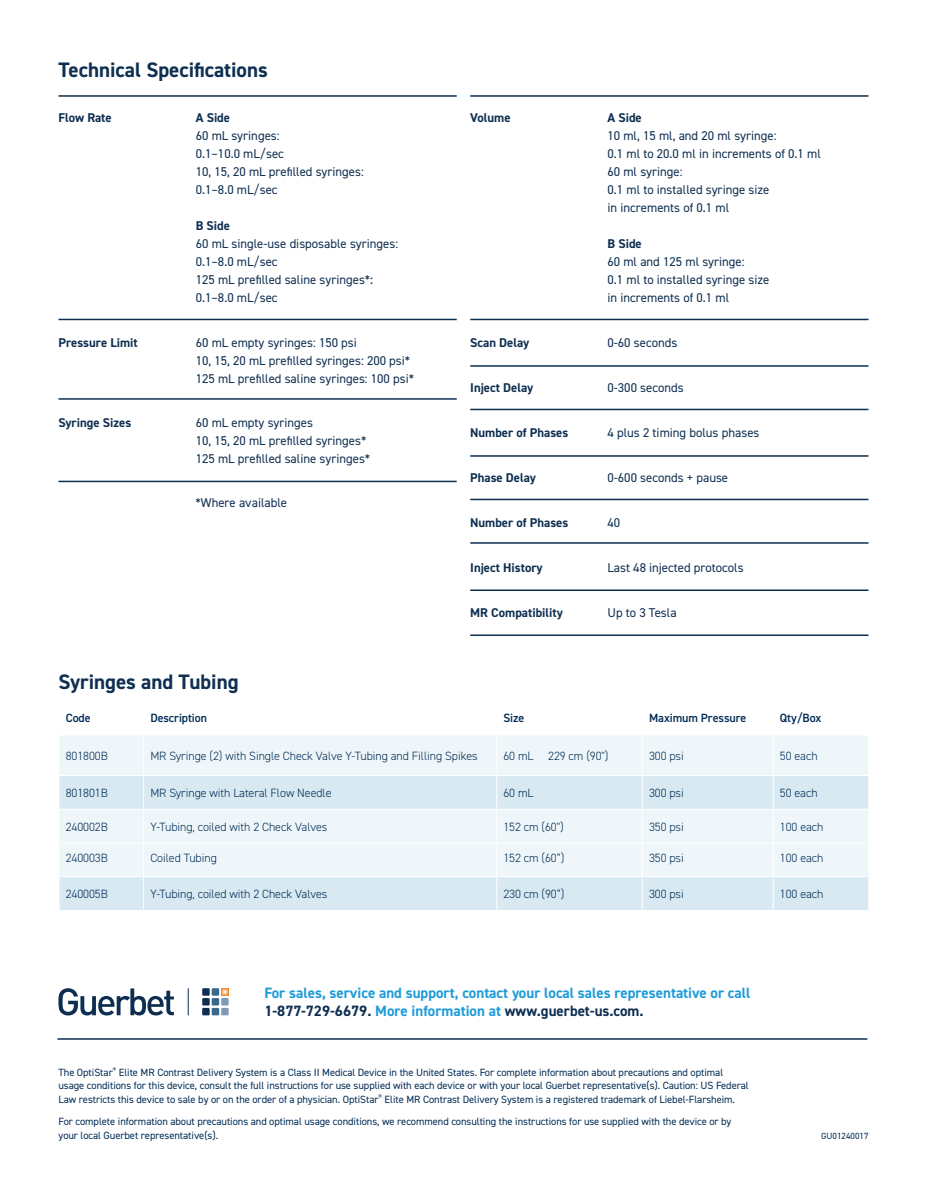
<style>
.page{position:relative;width:927px;height:1197px;background:#fff}
.page>*{position:absolute;margin:0;border:0;box-sizing:border-box;transform-origin:0 0}
.t1{font:700 21px "DIN2014";color:#0e2f51}
.t2{font:700 15px/18px "DIN2014";color:#1f9cd8}
.t3{font:12.75px/18px "DIN2014";color:#0e2f51}
.t4{font:700 12.75px "DIN2014";color:#0e2f51}
.t5{font:300 12px "DIN2014";letter-spacing:-.005em;color:#002c56}
.t6{font:600 12px "DIN2014";letter-spacing:-.005em;color:#002c56}
.t7{font:10.5px/13.5px "DIN2014";letter-spacing:-.005em;color:#002c56}
.t8{font:9px "DIN2014";color:#002c56}
.s1{font-weight:600}
.s2{color:#0e2f51}
</style>
<div class="page">
<svg style="left:58px;top:988px;width:116px;height:28px"></svg>
<svg style="left:188px;top:988px;width:1px;height:27px"></svg>
<div style="left:202px;top:988px;width:8px;height:8px;background:#0d2e51"></div>
<div style="left:212px;top:988px;width:7px;height:8px;background:#38688b"></div>
<div style="left:202px;top:998px;width:8px;height:8px;background:#0d2e51"></div>
<div style="left:212px;top:998px;width:7px;height:8px;background:#38688b"></div>
<div style="left:221px;top:998px;width:8px;height:8px;background:#8199b6"></div>
<div style="left:202px;top:1008px;width:8px;height:7px;background:#0d2e51"></div>
<div style="left:212px;top:1008px;width:7px;height:7px;background:#38688b"></div>
<div style="left:221px;top:1008px;width:8px;height:7px;background:#8199b6"></div>
<div style="left:221px;top:988px;width:7px;height:8px;background:#ef8a2d"></div>
<div style="left:221px;top:989px;width:7px;height:6px;background:#f08d33"></div>
<svg style="left:222px;top:989px;width:6px;height:6px"></svg>
<hr style="left:57px;top:1038px;width:810px;height:2px;background:#0e2f51">
<hr style="left:58px;top:319px;width:399px;height:1px;background:#0e2f51">
<hr style="left:470px;top:319px;width:398px;height:1px;background:#0e2f51">
<hr style="left:58px;top:95px;width:399px;height:2px;background:#0e2f51">
<hr style="left:470px;top:95px;width:398px;height:2px;background:#0e2f51">
<hr style="left:58px;top:398px;width:399px;height:2px;background:#0e2f51">
<hr style="left:58px;top:481px;width:399px;height:1px;background:#0e2f51">
<hr style="left:470px;top:365px;width:398px;height:2px;background:#0e2f51">
<hr style="left:470px;top:409px;width:398px;height:1px;background:#0e2f51">
<hr style="left:470px;top:455px;width:398px;height:2px;background:#0e2f51">
<hr style="left:470px;top:499px;width:398px;height:1px;background:#0e2f51">
<hr style="left:470px;top:590px;width:398px;height:1px;background:#0e2f51">
<hr style="left:470px;top:542px;width:398px;height:2px;background:#0e2f51">
<hr style="left:470px;top:634px;width:398px;height:2px;background:#0e2f51">
<div style="left:60px;top:736px;width:808px;height:39px;background:#eff6f9"></div>
<svg style="left:60px;top:776px;width:808px;height:134px"></svg>
<hr style="left:58px;top:809px;width:86px;height:1px;background:#fff">
<hr style="left:144px;top:809px;width:353px;height:1px;background:#fff">
<hr style="left:497px;top:809px;width:145px;height:1px;background:#fff">
<hr style="left:642px;top:809px;width:131px;height:1px;background:#fff">
<hr style="left:773px;top:809px;width:96px;height:1px;background:#fff">
<hr style="left:143px;top:810px;width:1px;height:32px;background:#fff">
<hr style="left:496px;top:810px;width:1px;height:32px;background:#fff">
<hr style="left:642px;top:810px;width:1px;height:32px;background:#fff">
<hr style="left:773px;top:810px;width:1px;height:32px;background:#fff">
<hr style="left:58px;top:842px;width:86px;height:2px;background:#fff">
<hr style="left:58px;top:876px;width:86px;height:1px;background:#fff">
<hr style="left:144px;top:842px;width:353px;height:2px;background:#fff">
<hr style="left:144px;top:876px;width:353px;height:1px;background:#fff">
<hr style="left:497px;top:842px;width:145px;height:2px;background:#fff">
<hr style="left:497px;top:876px;width:145px;height:1px;background:#fff">
<hr style="left:642px;top:842px;width:131px;height:2px;background:#fff">
<hr style="left:642px;top:876px;width:131px;height:1px;background:#fff">
<hr style="left:773px;top:842px;width:96px;height:2px;background:#fff">
<hr style="left:773px;top:876px;width:96px;height:1px;background:#fff">
<hr style="left:143px;top:877px;width:1px;height:33px;background:#fff">
<hr style="left:496px;top:877px;width:1px;height:33px;background:#fff">
<hr style="left:642px;top:877px;width:1px;height:33px;background:#fff">
<hr style="left:773px;top:877px;width:1px;height:33px;background:#fff">
<hr style="left:143px;top:736px;width:1px;height:39px;background:#fff">
<hr style="left:496px;top:736px;width:1px;height:39px;background:#fff">
<hr style="left:642px;top:736px;width:1px;height:39px;background:#fff">
<hr style="left:773px;top:736px;width:1px;height:39px;background:#fff">
<hr style="left:143px;top:776px;width:1px;height:33px;background:#fff">
<hr style="left:496px;top:776px;width:1px;height:33px;background:#fff">
<hr style="left:642px;top:776px;width:1px;height:33px;background:#fff">
<hr style="left:773px;top:776px;width:1px;height:33px;background:#fff">
<hr style="left:143px;top:844px;width:1px;height:32px;background:#fff">
<hr style="left:496px;top:844px;width:1px;height:32px;background:#fff">
<hr style="left:642px;top:844px;width:1px;height:32px;background:#fff">
<hr style="left:773px;top:844px;width:1px;height:32px;background:#fff">
<h1 class="t1" style="left:58px;top:56px;width:211px">Technical Specifications</h1>
<p class="t4" style="left:196px;top:109px;width:36px">A Side</p>
<p class="t3" style="left:196px;top:127px;width:170px">60 mL syringes:<br>0.1–10.0 mL/sec<br>10, 15, 20 mL prefilled syringes:<br>0.1–8.0 mL/sec</p>
<p class="t4" style="left:196px;top:217px;width:36px">B Side</p>
<p class="t3" style="left:196px;top:235px;width:204px">60 mL single-use disposable syringes:<br>0.1–8.0 mL/sec<br>125 mL prefilled saline syringes*<span class="s1">:<br></span>0.1–8.0 mL/sec</p>
<p class="t3" style="left:196px;top:333px;width:220px">60 mL empty syringes: 150 psi<br>10, 15, 20 mL prefilled syringes: 200 psi*<br>125 mL prefilled saline syringes: 100 psi*</p>
<p class="t3" style="left:196px;top:413px;width:176px">60 mL empty syringes<br>10, 15, 20 mL prefilled syringes*<br>125 mL prefilled saline syringes*</p>
<p class="t3" style="left:196px;top:493px;width:93px">*Where available</p>
<p class="t4" style="left:58px;top:109px;width:55px">Flow Rate</p>
<p class="t4" style="left:58px;top:334px;width:81px">Pressure Limit</p>
<p class="t4" style="left:58px;top:414px;width:74px">Syringe Sizes</p>
<h1 class="t1" style="left:58px;top:667px;width:182px">Syringes and Tubing</h1>
<p class="t4" style="left:470px;top:109px;width:42px">Volume</p>
<p class="t4" style="left:470px;top:334px;width:60px">Scan Delay</p>
<p class="t4" style="left:470px;top:379px;width:64px">Inject Delay</p>
<p class="t4" style="left:470px;top:424px;width:100px">Number of Phases</p>
<p class="t4" style="left:470px;top:469px;width:67px">Phase Delay</p>
<p class="t4" style="left:470px;top:514px;width:100px">Number of Phases</p>
<p class="t4" style="left:470px;top:559px;width:74px">Inject History</p>
<p class="t4" style="left:470px;top:604px;width:94px">MR Compatibility</p>
<p class="t4" style="left:608px;top:109px;width:36px">A Side</p>
<p class="t3" style="left:608px;top:127px;width:215px">10 ml, 15 ml, and 20 ml syringe:<br>0.1 ml to 20.0 ml in increments of 0.1 ml<br>60 ml syringe:<br>0.1 ml to installed syringe size<br>in increments of 0.1 ml</p>
<p class="t4" style="left:608px;top:235px;width:36px">B Side</p>
<p class="t3" style="left:608px;top:253px;width:163px">60 ml and 125 ml syringe:<br>0.1 ml to installed syringe size in increments of 0.1 ml</p>
<p class="t3" style="left:608px;top:334px;width:71px">0-60 seconds</p>
<p class="t3" style="left:608px;top:379px;width:78px">0-300 seconds</p>
<p class="t3" style="left:608px;top:424px;width:154px">4 plus 2 timing bolus phases</p>
<p class="t3" style="left:608px;top:469px;width:122px">0-600 seconds + pause</p>
<p class="t3" style="left:608px;top:514px;width:14px">40</p>
<p class="t3" style="left:608px;top:559px;width:138px">Last 48 injected protocols</p>
<p class="t3" style="left:608px;top:604px;width:71px">Up to 3 Tesla</p>
<p class="t6" style="left:66px;top:709px;width:26px">Code</p>
<p class="t6" style="left:150px;top:709px;width:58px">Description</p>
<p class="t6" style="left:503px;top:709px;width:22px">Size</p>
<p class="t6" style="left:649px;top:709px;width:99px">Maximum Pressure</p>
<p class="t6" style="left:780px;top:709px;width:43px">Qty/Box</p>
<p class="t5" style="left:66px;top:748px;width:44px">801800B</p>
<p class="t5" style="left:150px;top:748px;width:329px">MR Syringe (2) with Single Check Valve Y-Tubing and Filling Spikes</p>
<p class="t5" style="left:504px;top:748px;width:107px">60 mL 229 cm (90")</p>
<p class="t5" style="left:649px;top:748px;width:36px">300 psi</p>
<p class="t5" style="left:780px;top:748px;width:39px">50 each</p>
<p class="t5" style="left:66px;top:786px;width:44px">801801B</p>
<p class="t5" style="left:150px;top:786px;width:183px">MR Syringe with Lateral Flow Needle</p>
<p class="t5" style="left:503px;top:786px;width:32px">60 mL</p>
<p class="t5" style="left:649px;top:786px;width:36px">300 psi</p>
<p class="t5" style="left:780px;top:786px;width:39px">50 each</p>
<p class="t5" style="left:66px;top:819px;width:44px">240002B</p>
<p class="t5" style="left:150px;top:819px;width:179px">Y-Tubing, coiled with 2 Check Valves</p>
<p class="t5" style="left:503px;top:819px;width:62px">152 cm (60")</p>
<p class="t5" style="left:649px;top:819px;width:36px">350 psi</p>
<p class="t5" style="left:780px;top:819px;width:45px">100 each</p>
<p class="t5" style="left:66px;top:851px;width:44px">240003B</p>
<p class="t5" style="left:150px;top:851px;width:68px">Coiled Tubing</p>
<p class="t5" style="left:503px;top:851px;width:62px">152 cm (60”)</p>
<p class="t5" style="left:649px;top:851px;width:36px">350 psi</p>
<p class="t5" style="left:780px;top:851px;width:45px">100 each</p>
<p class="t5" style="left:66px;top:887px;width:44px">240005B</p>
<p class="t5" style="left:150px;top:887px;width:179px">Y-Tubing, coiled with 2 Check Valves</p>
<p class="t5" style="left:503px;top:887px;width:62px">230 cm (90”)</p>
<p class="t5" style="left:649px;top:887px;width:36px">300 psi</p>
<p class="t5" style="left:780px;top:887px;width:45px">100 each</p>
<p class="t2" style="left:264px;top:983px;width:488px">For sales, service and support, contact your local sales representative or call<br><span class="s2">1-877-729-6679.</span> More information at <span class="s2">www.guerbet-us.com.</span></p>
<p class="t7" style="left:58px;top:1065px;width:692px">The OptiStar<sup>®</sup> Elite MR Contrast Delivery System is a Class II Medical Device in the United States. For complete information about precautions and optimal usage conditions for this device, consult the full instructions for use supplied with each device or with your local Guerbet representative(s). Caution: US Federal<br>Law restricts this device to sale by or on the order of a physician. OptiStar<sup>®</sup> Elite MR Contrast Delivery System is a registered trademark of Liebel-Flarsheim.</p>
<p class="t7" style="left:59px;top:1114px;width:675px">For complete information about precautions and optimal usage conditions, we recommend consulting the instructions for use supplied with the device or by your local Guerbet representative(s).</p>
<p class="t8" style="left:821px;top:1130px;width:49px">GU01240017</p>
</div>
